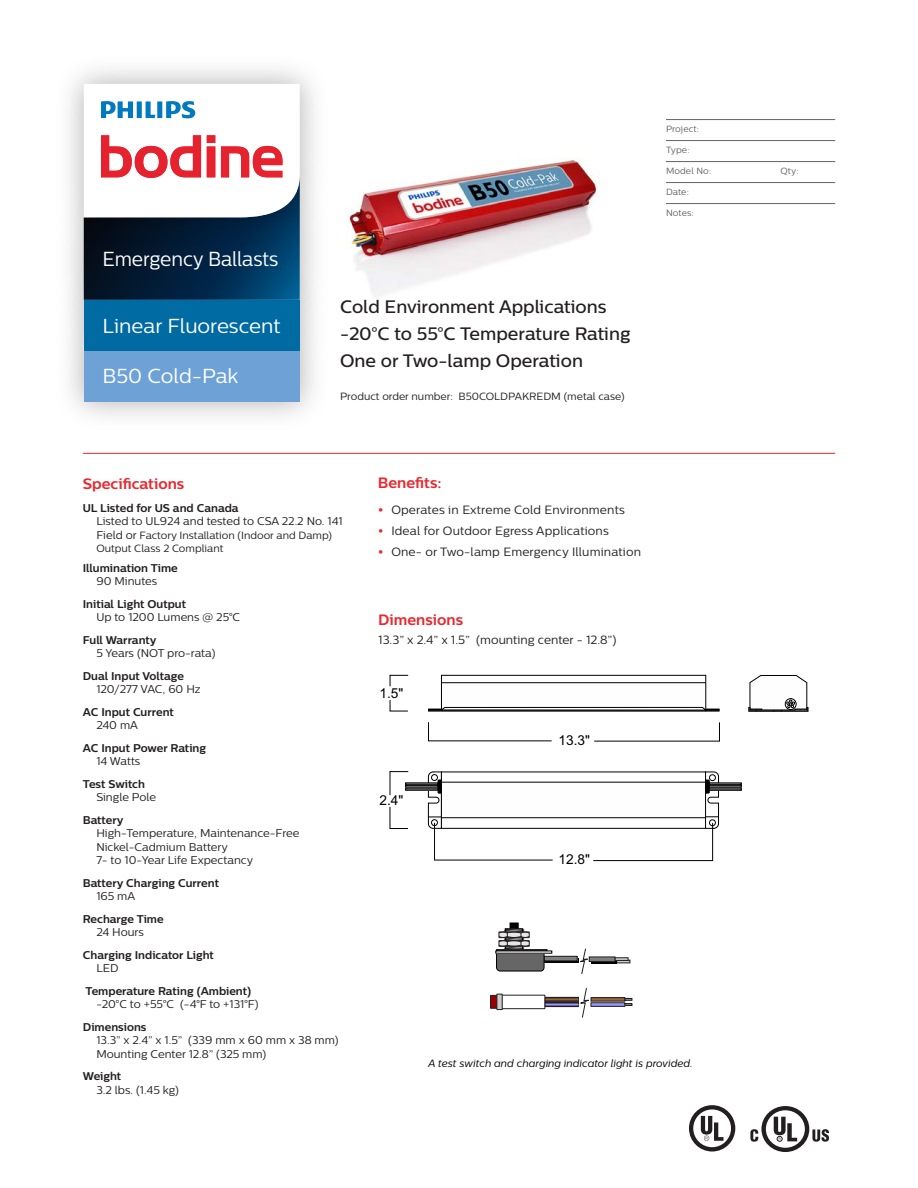
<style>
.page{position:relative;width:918px;height:1188px;background:#fff}
.page>*{position:absolute;margin:0;border:0;box-sizing:border-box;transform-origin:0 0}
.Nav_Panel_Text{font:20.25px "Centrale Sans";letter-spacing:-.005em;color:#fff}
.Nav_Panel_Text-2{font:20.25px "Centrale Sans";letter-spacing:-.005em;color:#fff;scale:.94 1}
.Product_Highlights{font:500 18px "Centrale Sans";color:#231f20}
.Specifications{font:700 15px "Centrale Sans";color:#e9282d}
.t1{font:13.65px "Arial";color:#000}
.Dimensions{font:12px "Centrale Sans";letter-spacing:.015em;color:#231f20}
.Specifications-2{font:11.25px/13.5px "Centrale Sans";color:#231f20}
.Specifications-3{font:700 11.25px/13.5px "Centrale Sans";color:#231f20}
.Specifications-4{font:10.5px/13.5px "Centrale Sans";color:#231f20}
.Notes{font:italic 10.5px "Centrale Sans";color:#000}
.Product_Order_No{font:10.5px "Centrale Sans";color:#231f20}
.Project_Grid{font:9px "Centrale Sans";letter-spacing:.01em;color:#636366}
.s1{font-family:"Centrale Sans X Bold";color:#e9282d}
.s2{font-weight:700}
.s3{font-size:11.25px}
.s4{font-weight:400}
</style>
<div class="page">
<img style="left:346px;top:158px;width:252px;height:139px">
<img style="left:68px;top:262px;width:248px;height:51px">
<div style="left:84px;top:300px;width:216px;height:51px;background:#006ba3"></div>
<div style="left:84px;top:351px;width:216px;height:51px;background:#6ea2d7"></div>
<svg style="left:84px;top:84px;width:216px;height:216px"></svg>
<hr style="left:666px;top:119px;width:169px;height:1px;background:#636366">
<hr style="left:666px;top:140px;width:169px;height:1px;background:#636366">
<hr style="left:666px;top:161px;width:169px;height:1px;background:#636366">
<hr style="left:666px;top:182px;width:169px;height:1px;background:#636366">
<hr style="left:666px;top:203px;width:169px;height:1px;background:#636366">
<hr style="left:83px;top:453px;width:752px;height:1px;background:#e9282d">
<div style="left:441px;top:675px;width:265px;height:35px;border:1px solid #000"></div>
<hr style="left:442px;top:682px;width:264px;height:1px;background:#000">
<svg style="left:428px;top:707px;width:291px;height:4px"></svg>
<hr style="left:441px;top:782px;width:265px;height:1px;background:#000">
<hr style="left:441px;top:817px;width:265px;height:1px;background:#000">
<svg style="left:390px;top:675px;width:19px;height:12px"></svg>
<svg style="left:390px;top:771px;width:19px;height:25px"></svg>
<svg style="left:390px;top:700px;width:18px;height:11px"></svg>
<svg style="left:390px;top:806px;width:18px;height:23px"></svg>
<svg style="left:428px;top:772px;width:125px;height:88px"></svg>
<div style="left:405px;top:784px;width:33px;height:2px;border:1px solid #000"></div>
<div style="left:706px;top:789px;width:36px;height:2px;border:1px solid #000"></div>
<div style="left:706px;top:784px;width:36px;height:2px;border:1px solid #000"></div>
<div style="left:706px;top:786px;width:36px;height:2px;border:1px solid #000"></div>
<svg style="left:748px;top:675px;width:60px;height:37px"></svg>
<svg style="left:428px;top:722px;width:124px;height:19px"></svg>
<svg style="left:594px;top:722px;width:126px;height:20px"></svg>
<svg style="left:593px;top:772px;width:126px;height:89px"></svg>
<hr style="left:544px;top:959px;width:35px;height:4px;background:#080707">
<div style="left:591px;top:959px;width:26px;height:5px;background:#000"></div>
<div style="left:496px;top:949px;width:51px;height:2px;border:1px solid #000"></div>
<div style="left:544px;top:956px;width:33px;height:5px;background:#808080"></div>
<div style="left:544px;top:956px;width:33px;height:5px;border:1px solid #231f20"></div>
<svg style="left:615px;top:958px;width:15px;height:5px"></svg>
<svg style="left:496px;top:923px;width:49px;height:49px"></svg>
<hr style="left:589px;top:957px;width:26px;height:4px;background:#808080">
<div style="left:589px;top:957px;width:26px;height:5px;border:1px solid #231f20"></div>
<svg style="left:578px;top:948px;width:12px;height:26px"></svg>
<div style="left:545px;top:998px;width:34px;height:3px;border:1px solid #231f20"></div>
<div style="left:490px;top:995px;width:7px;height:13px;background:#900"></div>
<div style="left:490px;top:995px;width:7px;height:13px;border:1px solid #231f20"></div>
<div style="left:501px;top:995px;width:44px;height:14px;border:1px solid #231f20"></div>
<div style="left:497px;top:994px;width:5px;height:16px;background:#ccc"></div>
<div style="left:497px;top:994px;width:5px;height:16px;border:1px solid #231f20"></div>
<svg style="left:580px;top:988px;width:11px;height:30px"></svg>
<svg style="left:625px;top:998px;width:7px;height:7px"></svg>
<svg style="left:689px;top:1105px;width:46px;height:47px"></svg>
<svg style="left:750px;top:1106px;width:79px;height:46px"></svg>
<p class="Nav_Panel_Text-2" style="left:102px;top:247px;width:189px">Emergency Ballasts</p>
<p class="Nav_Panel_Text" style="left:103px;top:314px;width:179px">Linear Fluorescent</p>
<p class="Nav_Panel_Text" style="left:103px;top:364px;width:137px">B50 Cold-Pak</p>
<p class="Product_Highlights" style="left:340px;top:296px;width:268px">Cold Environment Applications</p>
<p class="Product_Highlights" style="left:340px;top:323px;width:292px">-20°C to 55°C Temperature Rating</p>
<p class="Product_Highlights" style="left:340px;top:350px;width:244px">One or Two-lamp Operation</p>
<p class="Product_Order_No" style="left:340px;top:390px;width:286px">Product order number: B50COLDPAKREDM (metal case)</p>
<p class="Project_Grid" style="left:666px;top:124px;width:34px">Project:</p>
<p class="Project_Grid" style="left:666px;top:145px;width:25px">Type:</p>
<p class="Project_Grid" style="left:666px;top:166px;width:47px">Model No:</p>
<p class="Project_Grid" style="left:781px;top:166px;width:19px">Qty:</p>
<p class="Project_Grid" style="left:666px;top:187px;width:24px">Date:</p>
<p class="Project_Grid" style="left:666px;top:208px;width:29px">Notes:</p>
<p class="Specifications" style="left:83px;top:475px;width:103px">Specifications</p>
<p class="Specifications" style="left:378px;top:474px;width:65px">Benefits:</p>
<p class="Dimensions" style="left:378px;top:502px;width:248px"><span class="s1">•</span> Operates in Extreme Cold Environments</p>
<p class="Dimensions" style="left:378px;top:523px;width:232px"><span class="s1">•</span> Ideal for Outdoor Egress Applications</p>
<p class="Dimensions" style="left:378px;top:544px;width:265px"><span class="s1">•</span> One- or Two-lamp Emergency Illumination</p>
<p class="Specifications-2" style="left:96px;top:501px;width:248px;text-indent:-14px"><span class="s2">UL Listed for US and Canada<br></span>Listed to UL924 and tested to CSA 22.2 No. 141</p>
<p class="Specifications-4" style="left:96px;top:528px;width:237px"><span class="s3">Field or</span> Factory Installation (Indoor and Damp)<br>Output Class 2 Compliant</p>
<p class="Specifications-3" style="left:96px;top:561px;width:83px;text-indent:-14px">Illumination Time<br><span class="s4">90 Minutes</span></p>
<p class="Specifications-2" style="left:96px;top:597px;width:145px;text-indent:-14px"><span class="s2">Initial Light Output<br></span>Up to 1200 Lumens @ 25°C</p>
<p class="Specifications-2" style="left:96px;top:633px;width:121px;text-indent:-14px"><span class="s2">Full Warranty<br></span>5 Years (NOT pro-rata)</p>
<p class="Specifications-3" style="left:96px;top:669px;width:106px;text-indent:-14px">Dual Input Voltage<br><span class="s4">120/277 VAC, 60 Hz</span></p>
<p class="Specifications-3" style="left:96px;top:705px;width:79px;text-indent:-14px">AC Input Current<br><span class="s4">240 mA</span></p>
<p class="Specifications-3" style="left:96px;top:741px;width:111px;text-indent:-14px">AC Input Power Rating<br><span class="s4">14 Watts</span></p>
<p class="Specifications-3" style="left:96px;top:777px;width:61px;text-indent:-14px">Test Switch<br><span class="s4">Single Pole</span></p>
<p class="Specifications-2" style="left:96px;top:813px;width:205px;text-indent:-14px"><span class="s2">Battery<br></span>High-Temperature, Maintenance-Free<br>Nickel-Cadmium Battery<br>7- to 10-Year Life Expectancy</p>
<p class="Specifications-3" style="left:96px;top:876px;width:124px;text-indent:-14px">Battery Charging Current<br><span class="s4">165 mA</span></p>
<p class="Specifications-3" style="left:83px;top:912px;width:82px;text-align:center">Recharge Time<br><span class="s4">24 Hours</span></p>
<p class="Specifications-3" style="left:96px;top:948px;width:119px;text-indent:-14px">Charging Indicator Light<br><span class="s4">LED</span></p>
<p class="Specifications-3" style="left:96px;top:984px;width:164px;text-indent:-11px">Temperature Rating (Ambient) <span class="s4">-20°C to +55°C (-4°F to +131°F)</span></p>
<p class="Specifications-2" style="left:96px;top:1020px;width:244px;text-indent:-14px"><span class="s2">Dimensions<br></span>13.3” x 2.4” x 1.5” (339 mm x 60 mm x 38 mm)<br>Mounting Center 12.8” (325 mm)</p>
<p class="Specifications-2" style="left:96px;top:1069px;width:84px;text-indent:-14px"><span class="s2">Weight<br></span>3.2 lbs. (1.45 kg)</p>
<p class="Specifications" style="left:378px;top:610px;width:86px">Dimensions</p>
<p class="Dimensions" style="left:378px;top:632px;width:240px">13.3” x 2.4” x 1.5” (mounting center - 12.8”)</p>
<p class="t1" style="left:380px;top:685px;width:25px">1.5"</p>
<p class="t1" style="left:559px;top:731px;width:33px">13.3"</p>
<p class="t1" style="left:380px;top:791px;width:25px">2.4"</p>
<p class="t1" style="left:559px;top:851px;width:33px">12.8"</p>
<p class="Notes" style="left:428px;top:1057px;width:266px">A test switch and charging indicator light is provided.</p>
</div>
